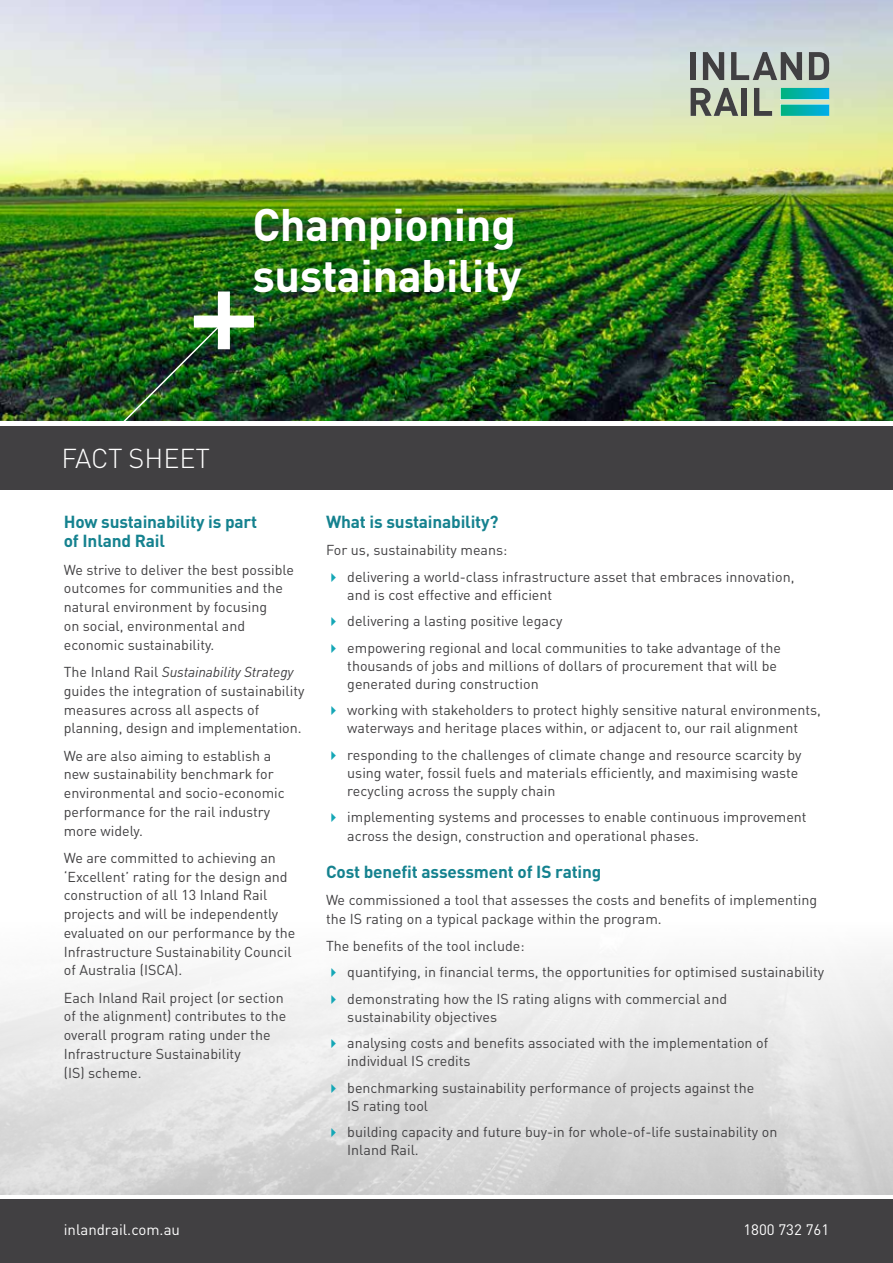
<style>
.page{position:relative;width:893px;height:1263px;background:#fff}
.page>*{position:absolute;margin:0;border:0;box-sizing:border-box;transform-origin:0 0}
.t1{font:700 45px/51px "DINOT";letter-spacing:-.01em;color:#fff}
.t2{font:300 27px "DINOT";color:#fff}
.t3{font:700 17.25px/19.5px "DINOT";letter-spacing:-.01em;color:#15828f}
.t4{font:15px "DINOT";color:#fff}
.t5{font:14.25px/18.8px "DINOT";color:#414042}
.s1{font-style:italic}
</style>
<div class="page">
<div style="left:0;top:1199px;width:893px;height:64px;background:#414042"></div>
<div style="left:0;top:426px;width:893px;height:64px;background:#414042"></div>
<img style="left:0;top:0;width:893px;height:421px">
<img style="left:121px;top:291px;width:133px;height:130px">
<div style="left:691px;top:52px;width:5px;height:28px;background:#414042"></div>
<svg style="left:703px;top:52px;width:21px;height:28px"></svg>
<svg style="left:731px;top:52px;width:71px;height:28px;background:#8e9492"></svg>
<svg style="left:809px;top:52px;width:20px;height:28px"></svg>
<svg style="left:691px;top:88px;width:47px;height:28px"></svg>
<div style="left:742px;top:88px;width:5px;height:28px;background:#414042"></div>
<svg style="left:754px;top:88px;width:18px;height:28px"></svg>
<svg style="left:781px;top:88px;width:48px;height:28px"></svg>
<svg style="left:331px;top:995px;width:5px;height:9px"></svg>
<svg style="left:331px;top:1039px;width:5px;height:9px"></svg>
<svg style="left:331px;top:1084px;width:5px;height:9px"></svg>
<svg style="left:331px;top:1128px;width:5px;height:9px"></svg>
<h1 class="t1" style="left:252px;top:195px;width:271px">Championing sustainability</h1>
<h2 class="t2" style="left:61px;top:438px;width:150px">FACT SHEET</h2>
<p class="t3" style="left:64px;top:510px;width:195px">How sustainability is part of Inland Rail</p>
<p class="t5" style="left:64px;top:559px;width:232px">We strive to deliver the best possible outcomes for communities and the natural environment by focusing<br>on social, environmental and economic sustainability.</p>
<p class="t5" style="left:64px;top:661px;width:242px">The Inland Rail <span class="s1">Sustainability Strategy </span>guides the integration of sustainability measures across all aspects of planning, design and implementation.</p>
<p class="t5" style="left:64px;top:745px;width:223px">We are also aiming to establish a new sustainability benchmark for environmental and socio-economic performance for the rail industry more widely.</p>
<p class="t5" style="left:64px;top:847px;width:233px">We are committed to achieving an ‘Excellent’ rating for the design and construction of all 13 Inland Rail projects and will be independently evaluated on our performance by the Infrastructure Sustainability Council of Australia (ISCA).</p>
<p class="t5" style="left:64px;top:987px;width:224px">Each Inland Rail project (or section of the alignment) contributes to the overall program rating under the<br>Infrastructure Sustainability<br>(IS) scheme.</p>
<p class="t3" style="left:326px;top:510px;width:174px">What is sustainability?</p>
<p class="t5" style="left:347px;top:535px;width:449px;line-height:26.5px;text-indent:-21px">For us, sustainability means:<br>delivering a world-class infrastructure asset that embraces innovation,</p>
<p class="t5" style="left:347px;top:580px;width:435px;line-height:26.5px">and is cost effective and efficient<br>delivering a lasting positive legacy<br>empowering regional and local communities to take advantage of the</p>
<p class="t5" style="left:347px;top:655px;width:431px;line-height:18px">thousands of jobs and millions of dollars of procurement that will be generated during construction</p>
<p class="t5" style="left:347px;top:700px;width:475px;line-height:18px">working with stakeholders to protect highly sensitive natural environments, waterways and heritage places within, or adjacent to, our rail alignment</p>
<p class="t5" style="left:347px;top:744px;width:456px;line-height:18px">responding to the challenges of climate change and resource scarcity by using water, fossil fuels and materials efficiently, and maximising waste recycling across the supply chain</p>
<p class="t5" style="left:347px;top:806px;width:461px">implementing systems and processes to enable continuous improvement across the design, construction and operational phases.</p>
<p class="t3" style="left:326px;top:860px;width:277px">Cost benefit assessment of IS rating</p>
<p class="t5" style="left:326px;top:889px;width:493px">We commissioned a tool that assesses the costs and benefits of implementing the IS rating on a typical package within the program.</p>
<p class="t5" style="left:347px;top:931px;width:479px;line-height:26.5px;text-indent:-21px">The benefits of the tool include:<br>quantifying, in financial terms, the opportunities for optimised sustainability demonstrating how the IS rating aligns with commercial and</p>
<p class="t5" style="left:347px;top:1002px;width:422px;line-height:26.5px">sustainability objectives<br>analysing costs and benefits associated with the implementation of</p>
<p class="t5" style="left:347px;top:1047px;width:408px;line-height:26.5px">individual IS credits<br>benchmarking sustainability performance of projects against the</p>
<p class="t5" style="left:347px;top:1091px;width:432px;line-height:26.5px">IS rating tool<br>building capacity and future buy-in for whole-of-life sustainability on</p>
<p class="t5" style="left:347px;top:1139px;width:73px">Inland Rail.</p>
<p class="t4" style="left:64px;top:1218px;width:118px">inlandrail.com.au</p>
<p class="t4" style="left:743px;top:1218px;width:87px">1800 732 761</p>
</div>
